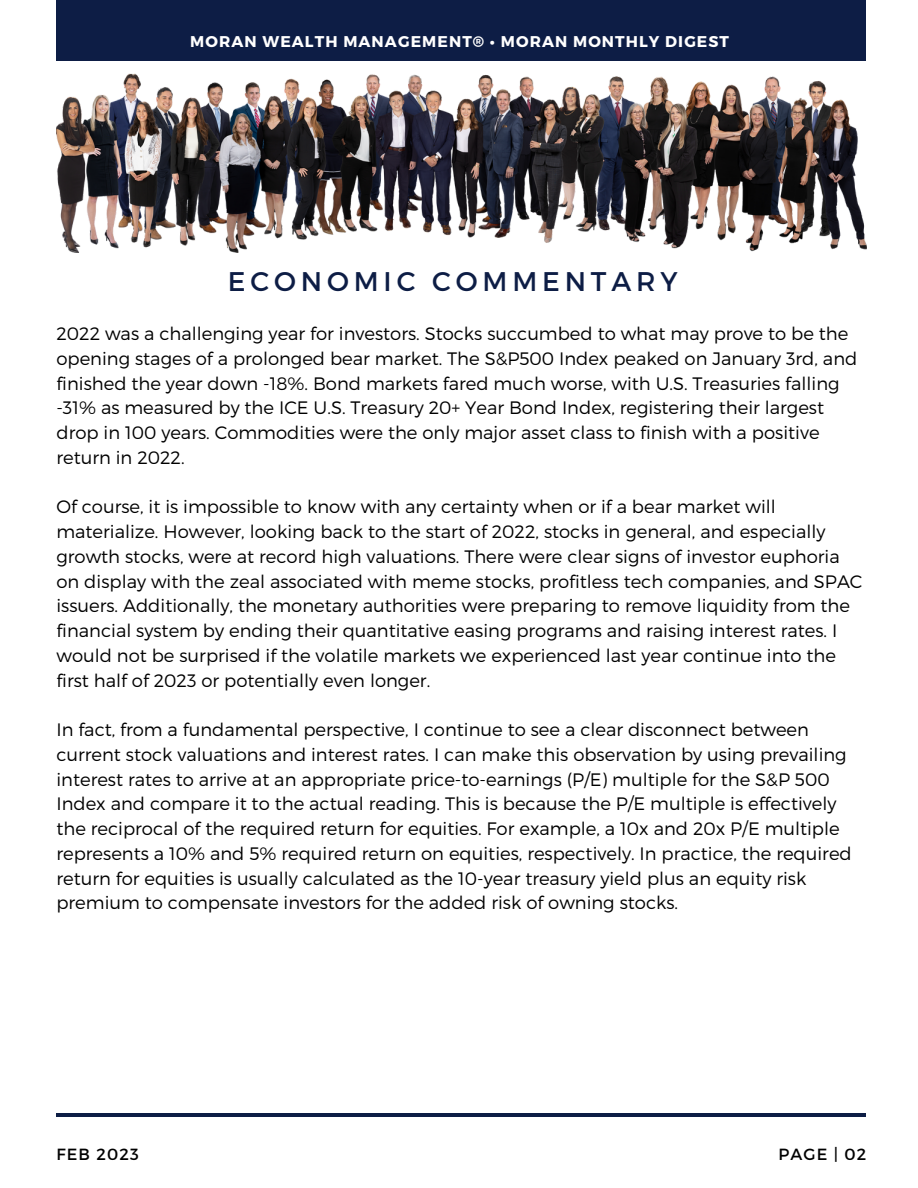
<style>
.page{position:relative;width:918px;height:1188px;background:#fff}
.page>*{position:absolute;margin:0;border:0;box-sizing:border-box;transform-origin:0 0}
.t1{font:27px "Montserrat";letter-spacing:.18em;color:#0d1d45}
.t2{font:300 18px/24.8px "Montserrat";color:#000}
.t3{font:16.2px "Montserrat";letter-spacing:.07em;color:#000}
.t4{font:700 15.6px "Montserrat";letter-spacing:.07em;color:#fff}
</style>
<div class="page">
<div style="left:56px;top:0;width:810px;height:61px;background:#0d1d45"></div>
<hr style="left:56px;top:1113px;width:810px;height:4px;background:#0d1d45">
<img style="left:56px;top:74px;width:810px;height:178px">
<p class="t4" style="left:190px;top:31px;width:540px">MORAN WEALTH MANAGEMENT® • MORAN MONTHLY DIGEST</p>
<h1 class="t1" style="left:228px;top:264px;width:451px">ECONOMIC COMMENTARY</h1>
<p class="t2" style="left:56px;top:320px;width:802px">2022 was a challenging year for investors. Stocks succumbed to what may prove to be the opening stages of a prolonged bear market. The S&amp;P500 Index peaked on January 3rd, and finished the year down -18%. Bond markets fared much worse, with U.S. Treasuries falling -31% as measured by the ICE U.S. Treasury 20+ Year Bond Index, registering their largest drop in 100 years. Commodities were the only major asset class to finish with a positive return in 2022.</p>
<p class="t2" style="left:56px;top:494px;width:808px">Of course, it is impossible to know with any certainty when or if a bear market will materialize. However, looking back to the start of 2022, stocks in general, and especially growth stocks, were at record high valuations. There were clear signs of investor euphoria on display with the zeal associated with meme stocks, profitless tech companies, and SPAC issuers. Additionally, the monetary authorities were preparing to remove liquidity from the financial system by ending their quantitative easing programs and raising interest rates. I would not be surprised if the volatile markets we experienced last year continue into the first half of 2023 or potentially even longer.</p>
<p class="t2" style="left:56px;top:716px;width:797px">In fact, from a fundamental perspective, I continue to see a clear disconnect between current stock valuations and interest rates. I can make this observation by using prevailing interest rates to arrive at an appropriate price-to-earnings (P/E) multiple for the S&amp;P 500<br>Index and compare it to the actual reading. This is because the P/E multiple is effectively the reciprocal of the required return for equities. For example, a 10x and 20x P/E multiple represents a 10% and 5% required return on equities, respectively. In practice, the required return for equities is usually calculated as the 10-year treasury yield plus an equity risk premium to compensate investors for the added risk of owning stocks.</p>
<p class="t3" style="left:56px;top:1143px;width:84px">FEB 2023</p>
<p class="t3" style="left:778px;top:1143px;width:89px">PAGE | 02</p>
</div>
